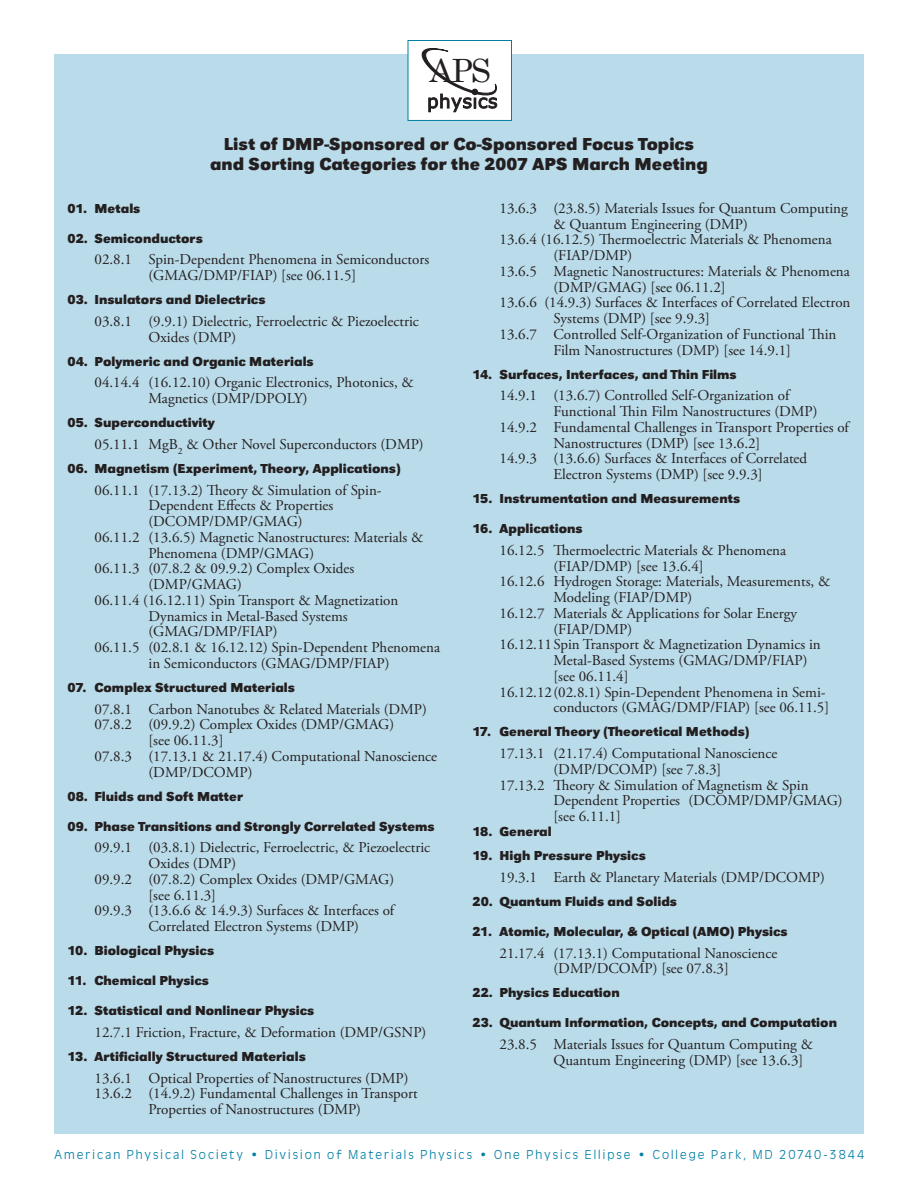
<style>
.page{position:relative;width:918px;height:1188px;background:#fff}
.page>*{position:absolute;margin:0;border:0;box-sizing:border-box;transform-origin:0 0}
.t1{font:32.1px "Century Schoolbook";color:#231f20}
.t2{font:700 18px/19.5px "URW Grotesk T";color:#231f20;text-align:center}
.t3{font:15px/15.8px "Adobe Garamond Pro";color:#231f20}
.t4{font:700 13.5px "URW Grotesk T";color:#231f20}
.t5{font:13.5px "Antique Oli T Ligh";letter-spacing:.15em;color:#007fa5}
</style>
<div class="page">
<div style="left:55px;top:54px;width:809px;height:1080px;background:#badbe9"></div>
<div style="left:408px;top:40px;width:103px;height:80px;background:#fff"></div>
<div style="left:408px;top:40px;width:104px;height:81px;border:1px solid #007fa5"></div>
<svg style="left:421px;top:48px;width:77px;height:65px"></svg>
<h1 class="t1" style="left:430px;top:50px;width:63px">APS</h1>
<p class="t2" style="left:210px;top:135px;width:499px">List of DMP-Sponsored or Co-Sponsored Focus Topics and Sorting Categories for the 2007 APS March Meeting</p>
<p class="t3" style="left:500px;top:201px;width:350px">13.6.3 (23.8.5) Materials Issues for Quantum Computing</p>
<p class="t3" style="left:553px;top:217px;width:196px">&amp; Quantum Engineering (DMP)</p>
<p class="t3" style="left:500px;top:232px;width:334px">13.6.4 (16.12.5) Thermoelectric Materials &amp; Phenomena</p>
<p class="t3" style="left:554px;top:248px;width:80px">(FIAP/DMP)</p>
<p class="t3" style="left:500px;top:264px;width:352px">13.6.5 Magnetic Nanostructures: Materials &amp; Phenomena</p>
<p class="t3" style="left:554px;top:280px;width:174px">(DMP/GMAG) [see 06.11.2]</p>
<p class="t3" style="left:500px;top:295px;width:353px">13.6.6 (14.9.3) Surfaces &amp; Interfaces of Correlated Electron</p>
<p class="t3" style="left:554px;top:311px;width:158px">Systems (DMP) [see 9.9.3]</p>
<p class="t3" style="left:500px;top:327px;width:338px">13.6.7 Controlled Self-Organization of Functional Thin</p>
<p class="t3" style="left:554px;top:343px;width:239px">Film Nanostructures (DMP) [see 14.9.1]</p>
<p class="t4" style="left:472px;top:366px;width:266px">14. Surfaces, Interfaces, and Thin Films</p>
<p class="t3" style="left:500px;top:388px;width:291px">14.9.1 (13.6.7) Controlled Self-Organization of</p>
<p class="t3" style="left:554px;top:404px;width:266px">Functional Thin Film Nanostructures (DMP)</p>
<p class="t3" style="left:500px;top:420px;width:351px">14.9.2 Fundamental Challenges in Transport Properties of</p>
<p class="t3" style="left:554px;top:436px;width:208px">Nanostructures (DMP) [see 13.6.2]</p>
<p class="t3" style="left:500px;top:451px;width:309px">14.9.3 (13.6.6) Surfaces &amp; Interfaces of Correlated</p>
<p class="t3" style="left:554px;top:467px;width:211px">Electron Systems (DMP) [see 9.9.3]</p>
<p class="t4" style="left:472px;top:491px;width:269px">15. Instrumentation and Measurements</p>
<p class="t4" style="left:472px;top:521px;width:112px">16. Applications</p>
<p class="t3" style="left:500px;top:543px;width:288px">16.12.5 Thermoelectric Materials &amp; Phenomena</p>
<p class="t3" style="left:554px;top:559px;width:152px">(FIAP/DMP) [see 13.6.4]</p>
<p class="t3" style="left:500px;top:574px;width:332px">16.12.6 Hydrogen Storage: Materials, Measurements, &amp;</p>
<p class="t3" style="left:554px;top:590px;width:140px">Modeling (FIAP/DMP)</p>
<p class="t3" style="left:500px;top:606px;width:299px">16.12.7 Materials &amp; Applications for Solar Energy</p>
<p class="t3" style="left:554px;top:622px;width:80px">(FIAP/DMP)</p>
<p class="t3" style="left:500px;top:637px;width:323px">16.12.11 Spin Transport &amp; Magnetization Dynamics in</p>
<p class="t3" style="left:554px;top:653px;width:256px">Metal-Based Systems (GMAG/DMP/FIAP)</p>
<p class="t3" style="left:554px;top:669px;width:77px">[see 06.11.4]</p>
<p class="t3" style="left:500px;top:685px;width:328px">16.12.12 (02.8.1) Spin-Dependent Phenomena in Semi-</p>
<p class="t3" style="left:554px;top:700px;width:277px">conductors (GMAG/DMP/FIAP) [see 06.11.5]</p>
<p class="t4" style="left:472px;top:724px;width:279px">17. General Theory (Theoretical Methods)</p>
<p class="t3" style="left:500px;top:746px;width:279px">17.13.1 (21.17.4) Computational Nanoscience</p>
<p class="t3" style="left:554px;top:762px;width:169px">(DMP/DCOMP) [see 7.8.3]</p>
<p class="t3" style="left:500px;top:778px;width:311px">17.13.2 Theory &amp; Simulation of Magnetism &amp; Spin</p>
<p class="t3" style="left:554px;top:793px;width:291px">Dependent Properties (DCOMP/DMP/GMAG)</p>
<p class="t3" style="left:554px;top:809px;width:69px">[see 6.11.1]</p>
<p class="t4" style="left:472px;top:824px;width:81px">18. General</p>
<p class="t4" style="left:472px;top:848px;width:175px">19. High Pressure Physics</p>
<p class="t3" style="left:500px;top:870px;width:327px">19.3.1 Earth &amp; Planetary Materials (DMP/DCOMP)</p>
<p class="t4" style="left:472px;top:894px;width:206px">20. Quantum Fluids and Solids</p>
<p class="t4" style="left:472px;top:924px;width:317px">21. Atomic, Molecular, &amp; Optical (AMO) Physics</p>
<p class="t3" style="left:500px;top:946px;width:279px;text-align:center">21.17.4 (17.13.1) Computational Nanoscience (DMP/DCOMP) [see 07.8.3]</p>
<p class="t4" style="left:472px;top:985px;width:149px">22. Physics Education</p>
<p class="t4" style="left:472px;top:1015px;width:366px">23. Quantum Information, Concepts, and Computation</p>
<p class="t3" style="left:554px;top:1037px;width:261px;text-indent:-54px">23.8.5 Materials Issues for Quantum Computing &amp;<br>Quantum Engineering (DMP) [see 13.6.3]</p>
<p class="t4" style="left:68px;top:200px;width:74px">01. Metals</p>
<p class="t4" style="left:68px;top:230px;width:137px">02. Semiconductors</p>
<p class="t3" style="left:149px;top:252px;width:282px;text-indent:-54px">02.8.1 Spin-Dependent Phenomena in Semiconductors (GMAG/DMP/FIAP) [see 06.11.5]</p>
<p class="t4" style="left:68px;top:292px;width:200px">03. Insulators and Dielectrics</p>
<p class="t3" style="left:148px;top:314px;width:272px;text-indent:-54px">03.8.1 (9.9.1) Dielectric, Ferroelectric &amp; Piezoelectric<br>Oxides (DMP)</p>
<p class="t4" style="left:68px;top:353px;width:248px">04. Polymeric and Organic Materials</p>
<p class="t3" style="left:148px;top:375px;width:267px;text-indent:-54px">04.14.4 (16.12.10) Organic Electronics, Photonics, &amp;<br>Magnetics (DMP/DPOLY)</p>
<p class="t4" style="left:68px;top:415px;width:149px">05. Superconductivity</p>
<p class="t3" style="left:94px;top:437px;width:331px">05.11.1 MgB<sub>2</sub> &amp; Other Novel Superconductors (DMP)</p>
<p class="t4" style="left:68px;top:460px;width:335px">06. Magnetism (Experiment, Theory, Applications)</p>
<p class="t3" style="left:94px;top:482px;width:289px">06.11.1 (17.13.2) Theory &amp; Simulation of Spin-</p>
<p class="t3" style="left:148px;top:498px;width:186px">Dependent Effects &amp; Properties</p>
<p class="t3" style="left:148px;top:514px;width:156px">(DCOMP/DMP/GMAG)</p>
<p class="t3" style="left:95px;top:530px;width:330px">06.11.2 (13.6.5) Magnetic Nanostructures: Materials &amp;</p>
<p class="t3" style="left:148px;top:545px;width:167px">Phenomena (DMP/GMAG)</p>
<p class="t3" style="left:95px;top:561px;width:261px">06.11.3 (07.8.2 &amp; 09.9.2) Complex Oxides</p>
<p class="t3" style="left:148px;top:577px;width:95px">(DMP/GMAG)</p>
<p class="t3" style="left:95px;top:593px;width:305px">06.11.4 (16.12.11) Spin Transport &amp; Magnetization</p>
<p class="t3" style="left:148px;top:608px;width:201px">Dynamics in Metal-Based Systems</p>
<p class="t3" style="left:148px;top:624px;width:130px">(GMAG/DMP/FIAP)</p>
<p class="t3" style="left:95px;top:640px;width:347px">06.11.5 (02.8.1 &amp; 16.12.12) Spin-Dependent Phenomena</p>
<p class="t3" style="left:148px;top:656px;width:243px">in Semiconductors (GMAG/DMP/FIAP)</p>
<p class="t4" style="left:68px;top:679px;width:229px">07. Complex Structured Materials</p>
<p class="t3" style="left:94px;top:701px;width:334px">07.8.1 Carbon Nanotubes &amp; Related Materials (DMP)</p>
<p class="t3" style="left:94px;top:717px;width:301px">07.8.2 (09.9.2) Complex Oxides (DMP/GMAG)</p>
<p class="t3" style="left:148px;top:733px;width:77px">[see 06.11.3]</p>
<p class="t3" style="left:95px;top:749px;width:344px">07.8.3 (17.13.1 &amp; 21.17.4) Computational Nanoscience</p>
<p class="t3" style="left:148px;top:764px;width:106px">(DMP/DCOMP)</p>
<p class="t4" style="left:68px;top:788px;width:177px">08. Fluids and Soft Matter</p>
<p class="t4" style="left:68px;top:818px;width:369px">09. Phase Transitions and Strongly Correlated Systems</p>
<p class="t3" style="left:94px;top:840px;width:337px">09.9.1 (03.8.1) Dielectric, Ferroelectric, &amp; Piezoelectric</p>
<p class="t3" style="left:148px;top:856px;width:89px">Oxides (DMP)</p>
<p class="t3" style="left:95px;top:872px;width:301px">09.9.2 (07.8.2) Complex Oxides (DMP/GMAG)</p>
<p class="t3" style="left:148px;top:887px;width:69px">[see 6.11.3]</p>
<p class="t3" style="left:95px;top:903px;width:301px">09.9.3 (13.6.6 &amp; 14.9.3) Surfaces &amp; Interfaces of</p>
<p class="t3" style="left:148px;top:919px;width:212px">Correlated Electron Systems (DMP)</p>
<p class="t4" style="left:68px;top:943px;width:148px">10. Biological Physics</p>
<p class="t4" style="left:68px;top:973px;width:143px">11. Chemical Physics</p>
<p class="t4" style="left:68px;top:1003px;width:248px">12. Statistical and Nonlinear Physics</p>
<p class="t3" style="left:94px;top:1025px;width:333px">12.7.1 Friction, Fracture, &amp; Deformation (DMP/GSNP)</p>
<p class="t4" style="left:68px;top:1048px;width:240px">13. Artificially Structured Materials</p>
<p class="t3" style="left:94px;top:1070px;width:316px">13.6.1 Optical Properties of Nanostructures (DMP)</p>
<p class="t3" style="left:94px;top:1086px;width:325px">13.6.2 (14.9.2) Fundamental Challenges in Transport</p>
<p class="t3" style="left:148px;top:1102px;width:214px">Properties of Nanostructures (DMP)</p>
<p class="t5" style="left:54px;top:1147px;width:812px">American Physical Society • Division of Materials Physics • One Physics Ellipse • College Park, MD 20740-3844</p>
</div>
